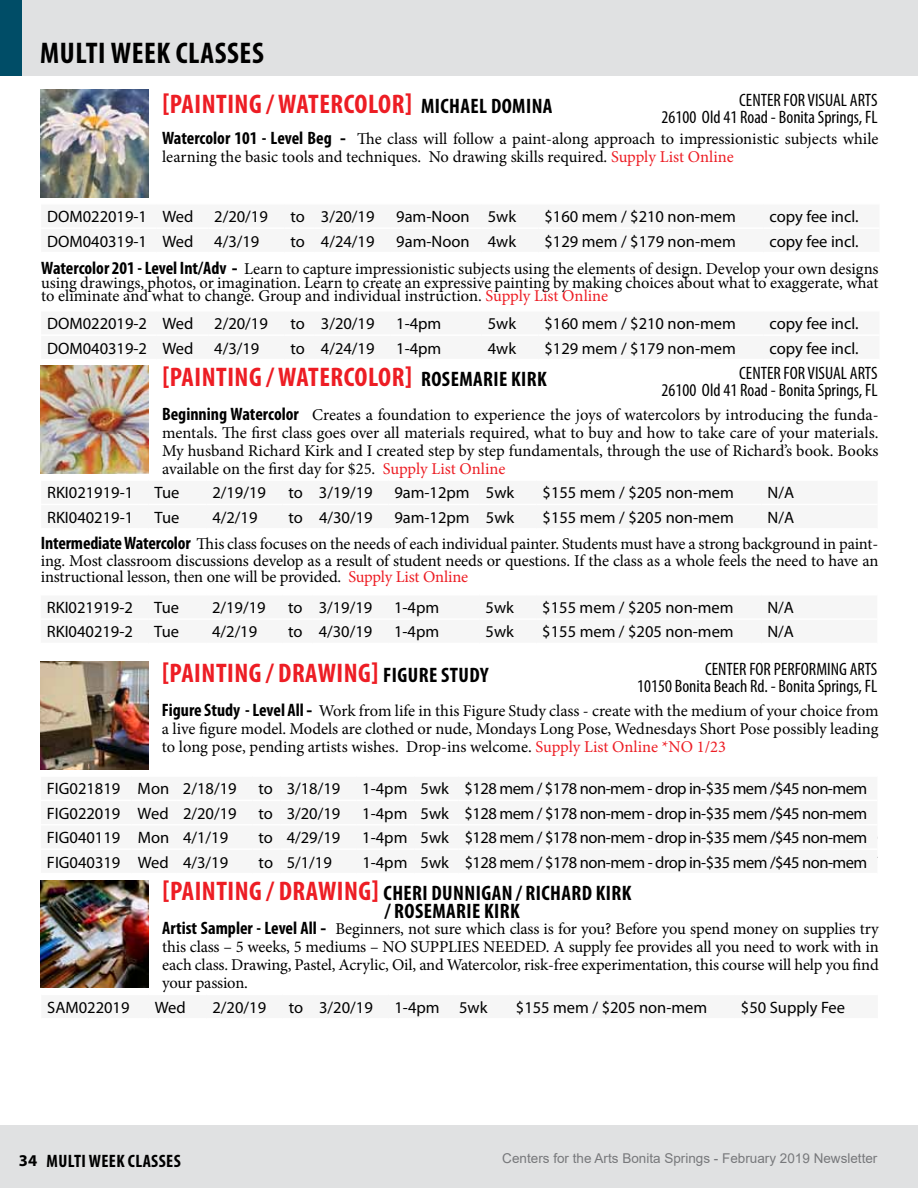
<style>
.page{position:relative;width:918px;height:1188px;background:#fff}
.page>*{position:absolute;margin:0;border:0;box-sizing:border-box;transform-origin:0 0}
.t1{font:700 condensed 30px "Myriad Pro";letter-spacing:.02em;color:#000}
.t2{font:700 condensed 27px "Myriad Pro";letter-spacing:.02em;color:#ed1d24}
.t3{font:700 condensed 21px/18px "Myriad Pro";letter-spacing:.02em;color:#000}
.t4{font:condensed 18px/16.5px "Myriad Pro";color:#000;text-align:right}
.t5{font:700 condensed 18px "Myriad Pro";letter-spacing:.02em;color:#000}
.t6{font:16.5px/18px "Minion Pro";letter-spacing:-.005em;color:#000;text-align:justify}
.t7{font:16.5px "Myriad Pro";color:#000}
.t8{font:16.5px "Myriad Pro";letter-spacing:-.03em;color:#000}
.t9{font:13.5px "Arial";color:#77787b}
.s1{font-size:21px;color:#000}
.s2{font-family:"Myriad Pro";font-weight:700;font-stretch:condensed;font-size:18px}
.s3{font-family:"Myriad Pro";font-weight:700;font-size:18px}
.s4{color:#ed1d24}
.s5{font-size:27px;color:#ed1d24}
.s6{font-stretch:normal;font-size:16.5px}
</style>
<div class="page">
<div style="left:0;top:0;width:918px;height:76px;background:#e0e1e2"></div>
<div style="left:0;top:1125px;width:918px;height:63px;background:#e0e1e2"></div>
<div style="left:0;top:0;width:22px;height:76px;background:#004d67"></div>
<img style="left:41px;top:366px;width:108px;height:108px">
<img style="left:41px;top:90px;width:108px;height:108px">
<img style="left:41px;top:880px;width:108px;height:107px">
<img style="left:40px;top:662px;width:108px;height:108px">
<h1 class="t1" style="left:40px;top:34px;width:225px">MULTI WEEK CLASSES</h1>
<h2 class="t2" style="left:162px;top:87px;width:392px">[PAINTING / WATERCOLOR] <span class="s1">MICHAEL DOMINA</span></h2>
<p class="t4" style="left:662px;top:92px;width:217px">CENTER FOR VISUAL ARTS<br>26100 Old 41 Road - Bonita Springs, FL</p>
<p class="t6" style="left:162px;top:130px;width:718px"><span class="s2">WATERCOLOR 101 - LEVEL BEG</span> <span class="s3">-</span> The class will follow a paint-along approach to impressionistic subjects while learning the basic tools and techniques. No drawing skills required. <span class="s4">Supply List Online</span></p>
<p class="t7" style="left:47px;top:206px;width:148px">DOM022019-1 Wed</p>
<p class="t7" style="left:214px;top:206px;width:55px">2/20/19</p>
<p class="t7" style="left:290px;top:206px;width:86px">to 3/20/19</p>
<p class="t7" style="left:396px;top:206px;width:121px">9am-Noon 5wk</p>
<p class="t7" style="left:544px;top:206px;width:193px">$160 mem / $210 non-mem</p>
<p class="t7" style="left:770px;top:206px;width:91px">copy fee incl.</p>
<p class="t7" style="left:47px;top:231px;width:148px">DOM040319-1 Wed</p>
<p class="t7" style="left:214px;top:231px;width:47px">4/3/19</p>
<p class="t7" style="left:290px;top:231px;width:86px">to 4/24/19</p>
<p class="t7" style="left:396px;top:231px;width:121px">9am-Noon 4wk</p>
<p class="t7" style="left:544px;top:231px;width:193px">$129 mem / $179 non-mem</p>
<p class="t7" style="left:770px;top:231px;width:91px">copy fee incl.</p>
<p class="t6" style="left:41px;top:262px;width:839px;line-height:13.5px"><span class="s2">WATERCOLOR 201 - LEVEL INT/ADV</span> <span class="s3">-</span> Learn to capture impressionistic subjects using the elements of design. Develop your own designs using drawings, photos, or imagination. Learn to create an expressive painting by making choices about what to exaggerate, what to eliminate and what to change. Group and individual instruction. <span class="s4">Supply List Online</span></p>
<p class="t7" style="left:47px;top:313px;width:148px">DOM022019-2 Wed</p>
<p class="t7" style="left:214px;top:313px;width:55px">2/20/19</p>
<p class="t7" style="left:290px;top:313px;width:86px">to 3/20/19</p>
<p class="t7" style="left:396px;top:313px;width:47px">1-4pm</p>
<p class="t7" style="left:488px;top:313px;width:30px">5wk</p>
<p class="t7" style="left:544px;top:313px;width:193px">$160 mem / $210 non-mem</p>
<p class="t7" style="left:770px;top:313px;width:91px">copy fee incl.</p>
<p class="t7" style="left:47px;top:338px;width:148px">DOM040319-2 Wed</p>
<p class="t7" style="left:214px;top:338px;width:47px">4/3/19</p>
<p class="t7" style="left:290px;top:338px;width:86px">to 4/24/19</p>
<p class="t7" style="left:396px;top:338px;width:47px">1-4pm</p>
<p class="t7" style="left:488px;top:338px;width:30px">4wk</p>
<p class="t7" style="left:544px;top:338px;width:193px">$129 mem / $179 non-mem</p>
<p class="t7" style="left:770px;top:338px;width:91px">copy fee incl.</p>
<h2 class="t2" style="left:162px;top:360px;width:386px">[PAINTING / WATERCOLOR] <span class="s1">ROSEMARIE KIRK</span></h2>
<p class="t4" style="left:662px;top:365px;width:217px">CENTER FOR VISUAL ARTS<br>26100 Old 41 Road - Bonita Springs, FL</p>
<p class="t6" style="left:162px;top:406px;width:718px"><span class="s2">BEGINNING WATERCOLOR</span> Creates a foundation to experience the joys of watercolors by introducing the funda&shy;mentals. The first class goes over all materials required, what to buy and how to take care of your materials.<br>My husband Richard Kirk and I created step by step fundamentals, through the use of Richard’s book. Books available on the first day for $25. <span class="s4">Supply List Online</span></p>
<p class="t7" style="left:47px;top:483px;width:88px">RKI021919-1</p>
<p class="t7" style="left:155px;top:483px;width:26px">Tue</p>
<p class="t7" style="left:212px;top:483px;width:55px">2/19/19</p>
<p class="t7" style="left:288px;top:483px;width:86px">to 3/19/19</p>
<p class="t7" style="left:394px;top:483px;width:121px">9am-12pm 5wk</p>
<p class="t7" style="left:543px;top:483px;width:193px">$155 mem / $205 non-mem</p>
<p class="t7" style="left:768px;top:483px;width:28px">N/A</p>
<p class="t7" style="left:47px;top:507px;width:88px">RKI040219-1</p>
<p class="t7" style="left:155px;top:507px;width:26px">Tue</p>
<p class="t7" style="left:212px;top:507px;width:47px">4/2/19</p>
<p class="t7" style="left:289px;top:507px;width:86px">to 4/30/19</p>
<p class="t7" style="left:394px;top:507px;width:121px">9am-12pm 5wk</p>
<p class="t7" style="left:543px;top:507px;width:193px">$155 mem / $205 non-mem</p>
<p class="t7" style="left:768px;top:507px;width:28px">N/A</p>
<p class="t6" style="left:41px;top:536px;width:839px;line-height:16.5px"><span class="s2">INTERMEDIATE WATERCOLOR</span> This class focuses on the needs of each individual painter. Students must have a strong background in paint&shy;ing. Most classroom discussions develop as a result of student needs or questions. If the class as a whole feels the need to have an instructional lesson, then one will be provided. <span class="s4">Supply List Online</span></p>
<p class="t7" style="left:47px;top:597px;width:88px">RKI021919-2</p>
<p class="t7" style="left:154px;top:597px;width:26px">Tue</p>
<p class="t7" style="left:212px;top:597px;width:55px">2/19/19</p>
<p class="t7" style="left:288px;top:597px;width:86px">to 3/19/19</p>
<p class="t7" style="left:394px;top:597px;width:47px">1-4pm</p>
<p class="t7" style="left:486px;top:597px;width:30px">5wk</p>
<p class="t7" style="left:542px;top:597px;width:193px">$155 mem / $205 non-mem</p>
<p class="t7" style="left:767px;top:597px;width:28px">N/A</p>
<p class="t7" style="left:47px;top:622px;width:88px">RKI040219-2</p>
<p class="t7" style="left:154px;top:622px;width:26px">Tue</p>
<p class="t7" style="left:212px;top:622px;width:47px">4/2/19</p>
<p class="t7" style="left:288px;top:622px;width:86px">to 4/30/19</p>
<p class="t7" style="left:394px;top:622px;width:47px">1-4pm</p>
<p class="t7" style="left:486px;top:622px;width:30px">5wk</p>
<p class="t7" style="left:542px;top:622px;width:193px">$155 mem / $205 non-mem</p>
<p class="t7" style="left:767px;top:622px;width:28px">N/A</p>
<h2 class="t2" style="left:162px;top:656px;width:328px">[PAINTING / DRAWING] <span class="s1">FIGURE STUDY</span></h2>
<p class="t4" style="left:637px;top:661px;width:242px">CENTER FOR PERFORMING ARTS<br>10150 Bonita Beach Rd. - Bonita Springs, FL</p>
<p class="t6" style="left:162px;top:702px;width:718px"><span class="s2">FIGURE STUDY - LEVEL ALL</span> <span class="s3">-</span> Work from life in this Figure Study class - create with the medium of your choice from a live figure model. Models are clothed or nude, Mondays Long Pose, Wednesdays Short Pose possibly leading to long pose, pending artists wishes. Drop-ins welcome. <span class="s4">Supply List Online *NO 1/23</span></p>
<p class="t7" style="left:47px;top:779px;width:191px">FIG021819 Mon 2/18/19</p>
<p class="t7" style="left:259px;top:779px;width:83px">to 3/18/19</p>
<p class="t8" style="left:362px;top:779px;width:507px">1-4pm 5wk $128 mem / $178 non-mem - drop in-$35 mem /$45 non-mem</p>
<p class="t7" style="left:47px;top:803px;width:191px">FIG022019 Wed 2/20/19</p>
<p class="t7" style="left:259px;top:803px;width:83px">to 3/20/19</p>
<p class="t8" style="left:362px;top:803px;width:507px">1-4pm 5wk $128 mem / $178 non-mem - drop in-$35 mem /$45 non-mem</p>
<p class="t7" style="left:47px;top:827px;width:183px">FIG040119 Mon 4/1/19</p>
<p class="t7" style="left:259px;top:827px;width:83px">to 4/29/19</p>
<p class="t8" style="left:362px;top:827px;width:507px">1-4pm 5wk $128 mem / $178 non-mem - drop in-$35 mem /$45 non-mem</p>
<p class="t7" style="left:47px;top:852px;width:183px">FIG040319 Wed 4/3/19</p>
<p class="t7" style="left:259px;top:852px;width:75px">to 5/1/19</p>
<p class="t8" style="left:362px;top:852px;width:507px">1-4pm 5wk $128 mem / $178 non-mem - drop in-$35 mem /$45 non-mem</p>
<p class="t4" style="left:739px;top:827px;width:140px">CENTER FOR VISUAL ARTS</p>
<p class="t3" style="left:385px;top:883px;width:248px;text-indent:-222px"><span class="s5">[PAINTING / DRAWING]</span> CHERI DUNNIGAN / RICHARD KIRK / ROSEMARIE KIRK</p>
<p class="t6" style="left:162px;top:920px;width:718px"><span class="s2">ARTIST SAMPLER - LEVEL ALL</span> <span class="s3">-</span> Beginners, not sure which class is for you? Before you spend money on supplies try this class – 5 weeks, 5 mediums – NO SUPPLIES NEEDED. A supply fee provides all you need to work with in each class. Drawing, Pastel, Acrylic, Oil, and Watercolor, risk-free experimentation, this course will help you find your passion.</p>
<p class="t7" style="left:47px;top:997px;width:84px">SAM022019</p>
<p class="t7" style="left:155px;top:997px;width:32px">Wed</p>
<p class="t7" style="left:213px;top:997px;width:55px">2/20/19</p>
<p class="t7" style="left:289px;top:997px;width:86px">to 3/20/19</p>
<p class="t7" style="left:395px;top:997px;width:94px">1-4pm 5wk</p>
<p class="t7" style="left:516px;top:997px;width:193px">$155 mem / $205 non-mem</p>
<p class="t7" style="left:741px;top:997px;width:106px">$50 Supply Fee</p>
<p class="t5" style="left:19px;top:1150px;width:163px"><span class="s6">34</span> MULTI WEEK CLASSES</p>
<p class="t9" style="left:502px;top:1149px;width:377px">Centers for the Arts Bonita Springs - February 2019 Newsletter</p>
</div>
